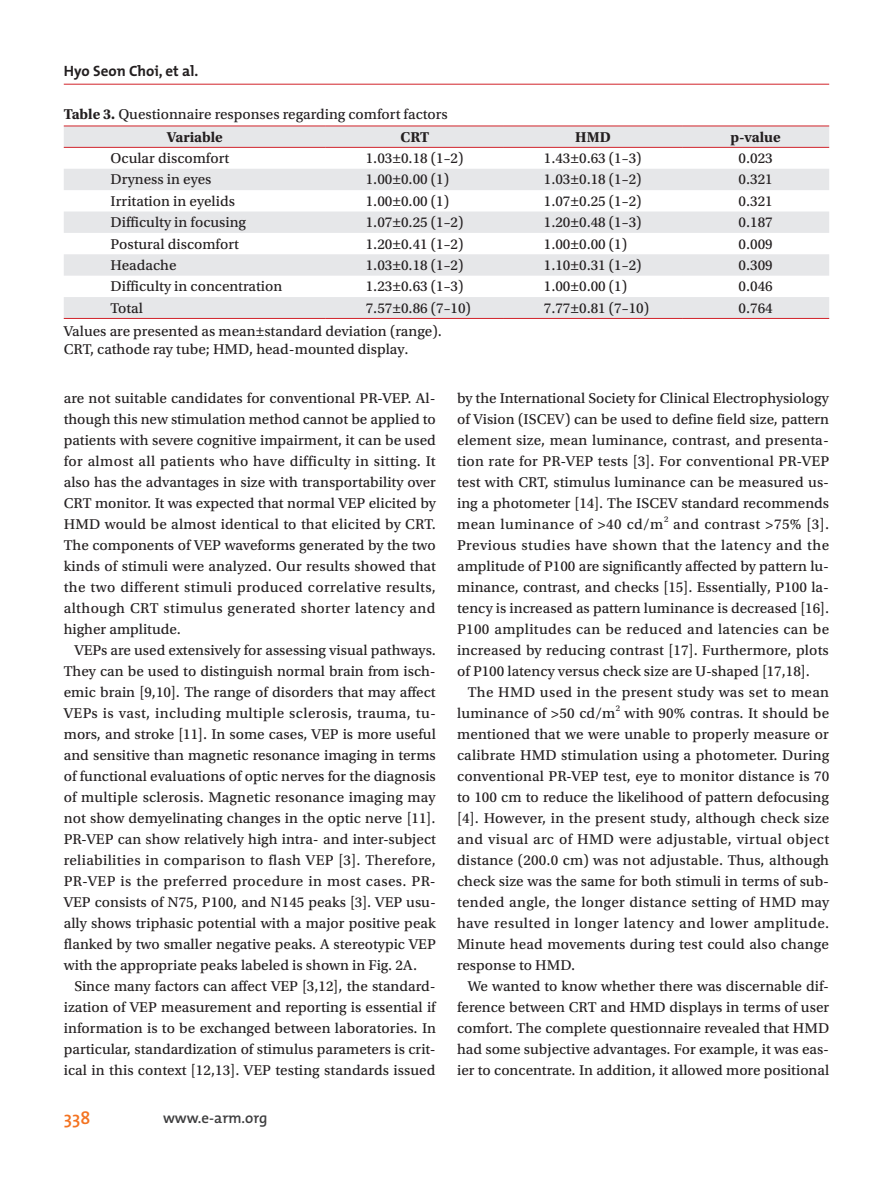
<style>
.page{position:relative;width:893px;height:1191px;background:#fff}
.page>*{position:absolute;margin:0;border:0;box-sizing:border-box;transform-origin:0 0}
.t1{font:600 18px "The Mix";color:#f47321}
.t2{font:15px/21px "Utopia Std Capt";color:#231f20;text-align:justify}
.t3{font:15px/21px "Utopia Std Capt";letter-spacing:.02em;color:#231f20}
.t4{font:700 15px "Utopia Std";color:#231f20}
.t5{font:700 15px "The Mix";color:#231f20}
.t6{font:600 15px "The Mix";color:#3e3e3f}
.t7{font:8.7px "Utopia Std Capt";color:#231f20}
.s1{font-family:"Utopia Std";font-weight:700}
</style>
<div class="page">
<hr style="left:64px;top:84px;width:765px;height:1px;background:#d1232a">
<svg style="left:64px;top:127px;width:765px;height:191px;fill:#e6e7e9"></svg>
<hr style="left:64px;top:126px;width:262px;height:1px;background:#d1232a">
<hr style="left:326px;top:126px;width:178px;height:1px;background:#d1232a">
<hr style="left:504px;top:126px;width:178px;height:1px;background:#d1232a">
<hr style="left:682px;top:126px;width:147px;height:1px;background:#d1232a">
<hr style="left:64px;top:147px;width:262px;height:1px;background:#d1232a">
<hr style="left:326px;top:147px;width:178px;height:1px;background:#d1232a">
<hr style="left:504px;top:147px;width:178px;height:1px;background:#d1232a">
<hr style="left:682px;top:147px;width:147px;height:1px;background:#d1232a">
<hr style="left:64px;top:318px;width:262px;height:1px;background:#d1232a">
<hr style="left:326px;top:318px;width:178px;height:1px;background:#d1232a">
<hr style="left:504px;top:318px;width:178px;height:1px;background:#d1232a">
<hr style="left:682px;top:318px;width:147px;height:1px;background:#d1232a">
<p class="t5" style="left:64px;top:59px;width:136px">Hyo Seon Choi, et al.</p>
<p class="t2" style="left:64px;top:104px;width:385px"><span class="s1">Table 3.</span> Questionnaire responses regarding comfort factors</p>
<p class="t4" style="left:167px;top:128px;width:58px">Variable</p>
<p class="t4" style="left:401px;top:128px;width:30px">CRT</p>
<p class="t4" style="left:575px;top:128px;width:37px">HMD</p>
<p class="t4" style="left:731px;top:128px;width:52px">p-value</p>
<p class="t2" style="left:111px;top:148px;width:120px">Ocular discomfort</p>
<p class="t2" style="left:366px;top:148px;width:99px">1.03±0.18 (1–2)</p>
<p class="t2" style="left:544px;top:148px;width:99px">1.43±0.63 (1–3)</p>
<p class="t2" style="left:738px;top:148px;width:36px">0.023</p>
<p class="t2" style="left:111px;top:169px;width:102px">Dryness in eyes</p>
<p class="t2" style="left:366px;top:169px;width:85px">1.00±0.00 (1)</p>
<p class="t2" style="left:544px;top:169px;width:99px">1.03±0.18 (1–2)</p>
<p class="t2" style="left:738px;top:169px;width:36px">0.321</p>
<p class="t2" style="left:111px;top:191px;width:126px">Irritation in eyelids</p>
<p class="t2" style="left:366px;top:191px;width:85px">1.00±0.00 (1)</p>
<p class="t2" style="left:544px;top:191px;width:99px">1.07±0.25 (1–2)</p>
<p class="t2" style="left:738px;top:191px;width:36px">0.321</p>
<p class="t2" style="left:111px;top:212px;width:137px">Difficulty in focusing</p>
<p class="t2" style="left:366px;top:212px;width:99px">1.07±0.25 (1–2)</p>
<p class="t2" style="left:544px;top:212px;width:99px">1.20±0.48 (1–3)</p>
<p class="t2" style="left:738px;top:212px;width:36px">0.187</p>
<p class="t2" style="left:111px;top:233px;width:130px">Postural discomfort</p>
<p class="t2" style="left:366px;top:233px;width:99px">1.20±0.41 (1–2)</p>
<p class="t2" style="left:544px;top:233px;width:85px">1.00±0.00 (1)</p>
<p class="t2" style="left:738px;top:233px;width:36px">0.009</p>
<p class="t2" style="left:111px;top:255px;width:68px">Headache</p>
<p class="t2" style="left:366px;top:255px;width:99px">1.03±0.18 (1–2)</p>
<p class="t2" style="left:544px;top:255px;width:99px">1.10±0.31 (1–2)</p>
<p class="t2" style="left:738px;top:255px;width:36px">0.309</p>
<p class="t2" style="left:111px;top:276px;width:173px">Difficulty in concentration</p>
<p class="t2" style="left:366px;top:276px;width:99px">1.23±0.63 (1–3)</p>
<p class="t2" style="left:544px;top:276px;width:85px">1.00±0.00 (1)</p>
<p class="t2" style="left:738px;top:276px;width:36px">0.046</p>
<p class="t2" style="left:111px;top:298px;width:34px">Total</p>
<p class="t2" style="left:366px;top:298px;width:107px">7.57±0.86 (7–10)</p>
<p class="t2" style="left:544px;top:298px;width:107px">7.77±0.81 (7–10)</p>
<p class="t2" style="left:738px;top:298px;width:36px">0.764</p>
<p class="t2" style="left:64px;top:322px;width:379px;line-height:18px">Values are presented as mean±standard deviation (range).<br>CRT, cathode ray tube; HMD, head-mounted display.</p>
<p class="t2" style="left:64px;top:387px;width:374px">are not suitable candidates for conventional PR-VEP. Al&shy;though this new stimulation method cannot be applied to patients with severe cognitive impairment, it can be used for almost all patients who have difficulty in sitting. It also has the advantages in size with transportability over CRT monitor. It was expected that normal VEP elicited by HMD would be almost identical to that elicited by CRT.<br>The components of VEP waveforms generated by the two kinds of stimuli were analyzed. Our results showed that the two different stimuli produced correlative results, although CRT stimulus generated shorter latency and higher amplitude.</p>
<p class="t2" style="left:64px;top:639px;width:374px;text-indent:11px">VEPs are used extensively for assessing visual pathways.<br>They can be used to distinguish normal brain from isch&shy;emic brain [9,10]. The range of disorders that may affect VEPs is vast, including multiple sclerosis, trauma, tu&shy;mors, and stroke [11]. In some cases, VEP is more useful and sensitive than magnetic resonance imaging in terms of functional evaluations of optic nerves for the diagnosis of multiple sclerosis. Magnetic resonance imaging may not show demyelinating changes in the optic nerve [11].<br>PR-VEP can show relatively high intra- and inter-subject reliabilities in comparison to flash VEP [3]. Therefore, PR-VEP is the preferred procedure in most cases. PR-VEP consists of N75, P100, and N145 peaks [3]. VEP usu&shy;ally shows triphasic potential with a major positive peak flanked by two smaller negative peaks. A stereotypic VEP with the appropriate peaks labeled is shown in Fig. 2A.</p>
<p class="t2" style="left:64px;top:975px;width:374px;text-indent:11px">Since many factors can affect VEP [3,12], the standard&shy;ization of VEP measurement and reporting is essential if information is to be exchanged between laboratories. In particular, standardization of stimulus parameters is crit&shy;ical in this context [12,13]. VEP testing standards issued</p>
<p class="t1" style="left:64px;top:1102px;width:28px">338</p>
<p class="t6" style="left:163px;top:1105px;width:106px">www.e-arm.org</p>
<p class="t2" style="left:457px;top:387px;width:374px">by the International Society for Clinical Electrophysiology of Vision (ISCEV) can be used to define field size, pattern element size, mean luminance, contrast, and presenta&shy;tion rate for PR-VEP tests [3]. For conventional PR-VEP test with CRT, stimulus luminance can be measured us&shy;ing a photometer [14]. The ISCEV standard recommends mean luminance of &gt;40 cd/m</p>
<p class="t7" style="left:664px;top:514px;width:6px">2</p>
<p class="t2" style="left:457px;top:513px;width:374px;text-indent:216px">and contrast &gt;75% [3].<br>Previous studies have shown that the latency and the amplitude of P100 are significantly affected by pattern lu&shy;minance, contrast, and checks [15]. Essentially, P100 la&shy;tency is increased as pattern luminance is decreased [16].<br>P100 amplitudes can be reduced and latencies can be increased by reducing contrast [17]. Furthermore, plots of P100 latency versus check size are U-shaped [17,18].</p>
<p class="t3" style="left:457px;top:681px;width:374px;text-indent:11px">The HMD used in the present study was set to mean luminance of &gt;50 cd/m</p>
<p class="t7" style="left:616px;top:703px;width:6px">2</p>
<p class="t2" style="left:457px;top:702px;width:374px;text-indent:167px">with 90% contras. It should be mentioned that we were unable to properly measure or calibrate HMD stimulation using a photometer. During conventional PR-VEP test, eye to monitor distance is 70 to 100 cm to reduce the likelihood of pattern defocusing [4]. However, in the present study, although check size and visual arc of HMD were adjustable, virtual object distance (200.0 cm) was not adjustable. Thus, although check size was the same for both stimuli in terms of sub&shy;tended angle, the longer distance setting of HMD may have resulted in longer latency and lower amplitude.<br>Minute head movements during test could also change response to HMD.</p>
<p class="t2" style="left:457px;top:975px;width:374px;text-indent:11px">We wanted to know whether there was discernable dif&shy;ference between CRT and HMD displays in terms of user comfort. The complete questionnaire revealed that HMD had some subjective advantages. For example, it was eas&shy;ier to concentrate. In addition, it allowed more positional</p>
</div>
